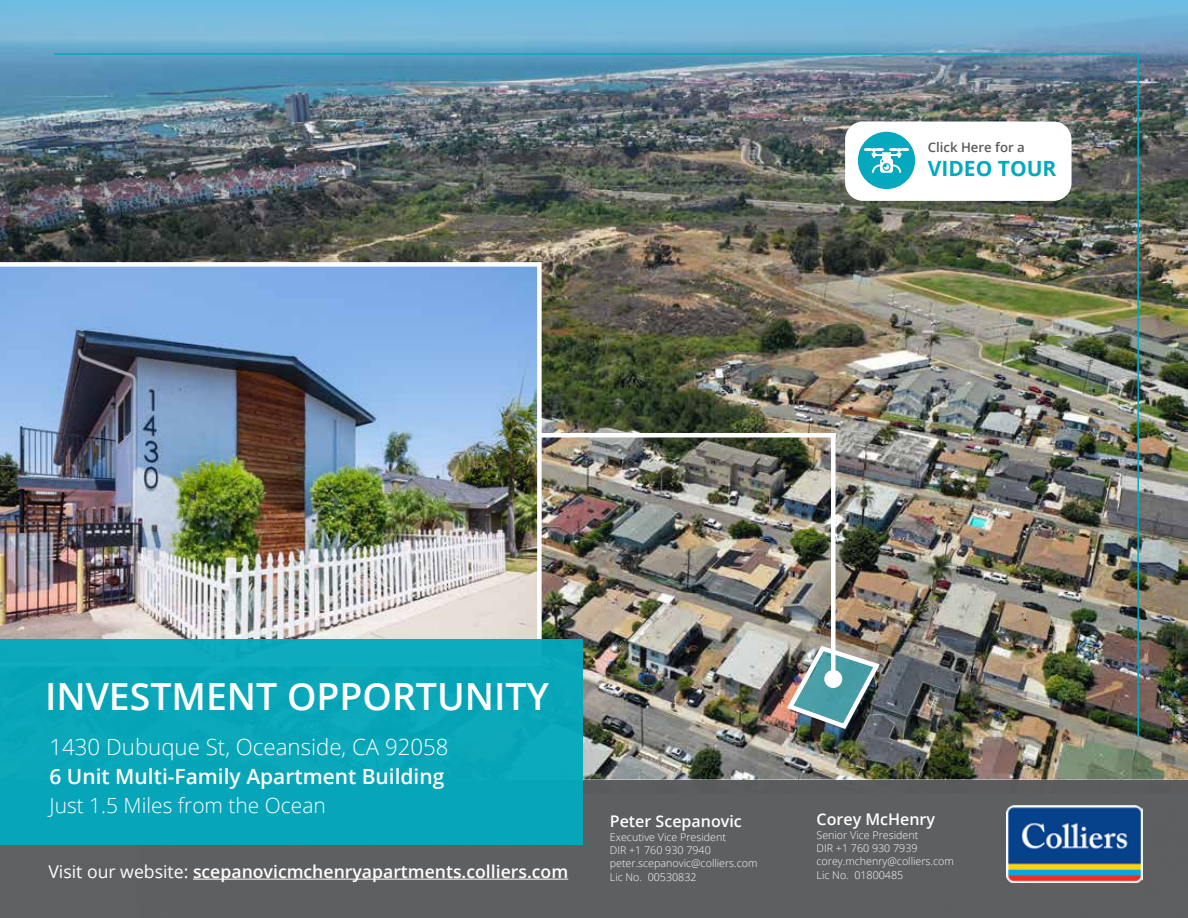
<style>
.page{position:relative;width:1188px;height:918px;background:#fff}
.page>*{position:absolute;margin:0;border:0;box-sizing:border-box;transform-origin:0 0}
.t1{font:600 37.35px "Open Sans";color:#fff}
.t2{font:300 22.2px "Open Sans";color:#fff}
.t3{font:600 21px "Open Sans";color:#fff}
.t4{font:300 21px "Open Sans";color:#fff}
.t5{font:700 21px "Open Sans";color:#04a9bd}
.t6{font:600 17.7px "Open Sans";color:#fff}
.t7{font:600 16.05px "Open Sans";color:#fff}
.t8{font:600 13.2px "Open Sans";color:#58595b}
.t9{font:300 10.65px/13.4px "Open Sans";color:#fff}
.s1{font-weight:400}
</style>
<div class="page">
<img style="left:0;top:66px;width:1188px;height:714px">
<svg style="left:0;top:0;width:1188px;height:66px;background:#71b0d2"></svg>
<img style="left:0;top:262px;width:542px;height:378px">
<hr style="left:537px;top:433px;width:299px;height:4px;background:#fff">
<div style="left:0;top:781px;width:1188px;height:137px;background:#58595b"></div>
<img style="left:1007px;top:805px;width:135px;height:78px">
<hr style="left:193px;top:879px;width:375px;height:1px;background:#fff">
<div style="left:0;top:640px;width:583px;height:205px;background:#04a9bd"></div>
<img style="left:784px;top:643px;width:99px;height:89px">
<div style="left:831px;top:435px;width:5px;height:244px;background:#fff"></div>
<div style="left:824px;top:670px;width:18px;height:18px;background:#fff;border-radius:50%"></div>
<hr style="left:54px;top:53px;width:1083px;height:2px;background:#04a9bd">
<hr style="left:1137px;top:54px;width:2px;height:683px;background:#04a9bd">
<div style="left:845px;top:122px;width:227px;height:79px;background:#fff;border-radius:18px"></div>
<svg style="left:858px;top:132px;width:57px;height:57px"></svg>
<p class="t8" style="left:928px;top:138px;width:99px">Click Here for a</p>
<h3 class="t5" style="left:928px;top:153px;width:130px">VIDEO TOUR</h3>
<h1 class="t1" style="left:45px;top:671px;width:505px">INVESTMENT OPPORTUNITY</h1>
<h2 class="t2" style="left:50px;top:732px;width:401px">1430 Dubuque St, Oceanside, CA 92058</h2>
<h3 class="t3" style="left:50px;top:762px;width:396px">6 Unit Multi-Family Apartment Building</h3>
<h3 class="t4" style="left:50px;top:791px;width:278px">Just 1.5 Miles from the Ocean</h3>
<h3 class="t7" style="left:817px;top:808px;width:120px">Corey McHenry</h3>
<p class="t9" style="left:817px;top:828px;width:139px">Senior Vice President<br>DIR +1 760 930 7939 corey.mchenry@colliers.com</p>
<h3 class="t7" style="left:610px;top:810px;width:134px">Peter Scepanovic</h3>
<p class="t9" style="left:610px;top:830px;width:149px">Executive Vice President<br>DIR +1 760 930 7940 peter.scepanovic@colliers.com<br>Lic No. 00530832</p>
<h3 class="t6" style="left:48px;top:859px;width:521px"><span class="s1">Visit our website:</span> scepanovicmchenryapartments.colliers.com</h3>
<p class="t9" style="left:817px;top:868px;width:88px">Lic No. 01800485</p>
</div>
